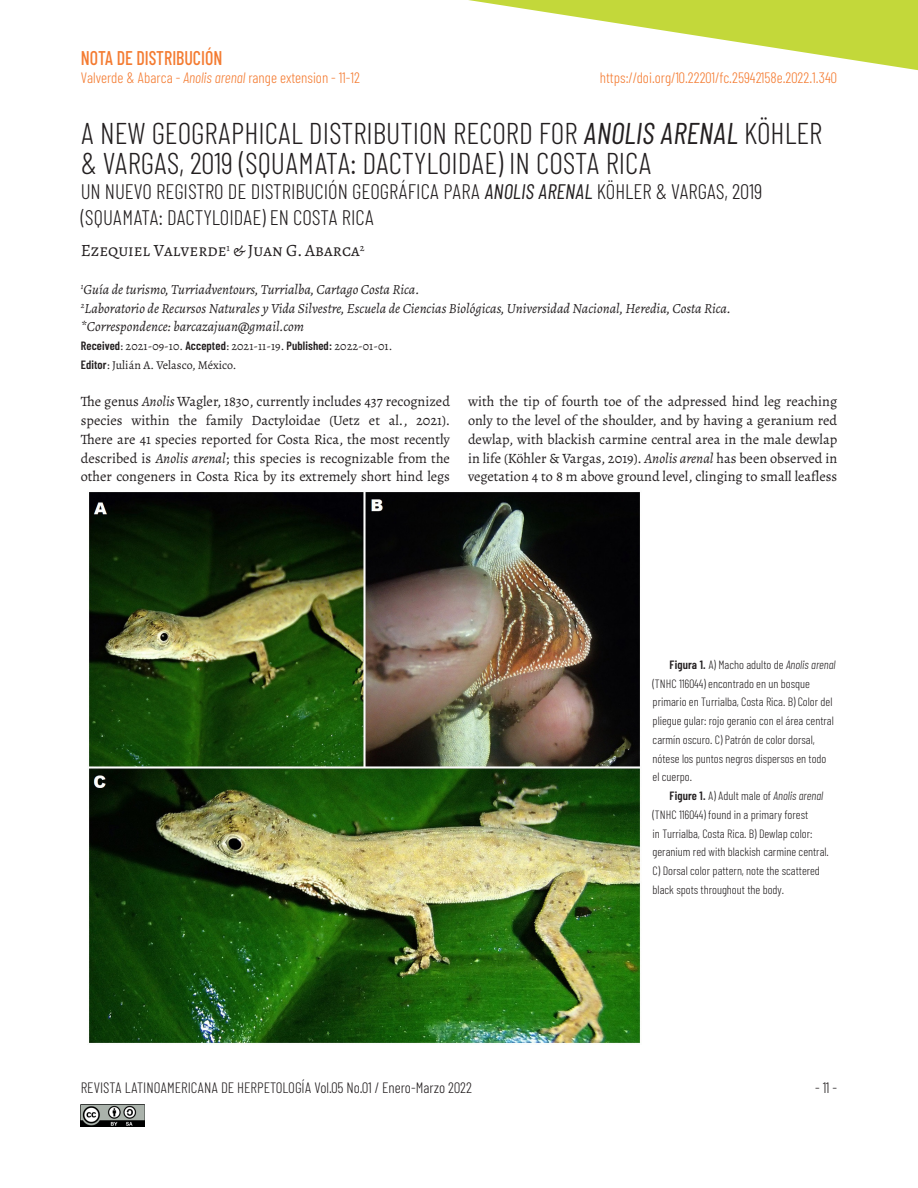
<style>
.page{position:relative;width:918px;height:1188px;background:#fff}
.page>*{position:absolute;margin:0;border:0;box-sizing:border-box;transform-origin:0 0}
._00-NOMBRE_ART{font:300 30px/30px "Barlow Condensed";color:#231f20}
._00-NOMBRE_ART_2ºIdi{font:300 21px/25.5px "Barlow Condensed";color:#231f20}
._04-HEAD_SECCION{font:500 19.8px "Barlow Condensed";color:#f47b31;scale:.91 1}
._01-autores_articulo{font:17.25px "Alegreya SC";color:#231f20}
._04-HEAD_izquierda{font:300 15px "Barlow Condensed";color:#f47b31}
._04-FOOT_izq{font:300 15px "Barlow Condensed";color:#231f20}
._04-folio{font:300 15px "Barlow Condensed";color:#231f20}
._02-txt_Artículo_1B{font:14.25px/18.8px "Alegreya";color:#231f20;text-align:justify}
._01-autores_notas{font:italic 13.95px "Alegreya";letter-spacing:.005em;color:#231f20}
._02-txt_pie_de_Foto{font:300 12px/18.8px "Barlow Condensed";color:#231f20}
._01-Reception_date{font:12px "Alegreya";letter-spacing:.005em;color:#231f20}
.s1{font-style:italic}
.s2{font-weight:400;font-style:italic}
.s3{font-family:"Barlow Condensed";font-weight:600}
.s4{font-weight:600}
</style>
<div class="page">
<img style="left:81px;top:1104px;width:64px;height:23px">
<svg style="left:468px;top:0;width:450px;height:70px"></svg>
<img style="left:89px;top:492px;width:552px;height:552px">
<p class="_04-HEAD_SECCION" style="left:81px;top:43px;width:157px">NOTA DE DISTRIBUCIÓN</p>
<p class="_04-HEAD_izquierda" style="left:81px;top:68px;width:281px">Valverde &amp; Abarca - <span class="s1">Anolis arenal</span> range extension - 11-12</p>
<p class="_04-HEAD_izquierda" style="left:600px;top:68px;width:239px">https://doi.org/10.22201/fc.25942158e.2022.1.340</p>
<p class="_00-NOMBRE_ART" style="left:81px;top:117px;width:743px">A NEW GEOGRAPHICAL DISTRIBUTION RECORD FOR <span class="s2">ANOLIS ARENAL</span> KÖHLER &amp; VARGAS, 2019 (SQUAMATA: DACTYLOIDAE) IN COSTA RICA</p>
<p class="_00-NOMBRE_ART_2ºIdi" style="left:81px;top:178px;width:683px">UN NUEVO REGISTRO DE DISTRIBUCIÓN GEOGRÁFICA PARA <span class="s2">ANOLIS ARENAL</span> KÖHLER &amp; VARGAS, 2019 (SQUAMATA: DACTYLOIDAE) EN COSTA RICA</p>
<p class="_01-autores_articulo" style="left:81px;top:240px;width:285px">Ezequiel Valverde<sup>1</sup> &amp; Juan G. Abarca<sup>2</sup></p>
<p class="_01-autores_notas" style="left:81px;top:280px;width:340px"><sup>1</sup>Guía de turismo, Turriadventours, Turrialba, Cartago Costa Rica.</p>
<p class="_01-autores_notas" style="left:81px;top:299px;width:652px"><sup>2</sup>Laboratorio de Recursos Naturales y Vida Silvestre, Escuela de Ciencias Biológicas, Universidad Nacional, Heredia, Costa Rica.</p>
<p class="_01-autores_notas" style="left:81px;top:317px;width:225px">*Correspondence: barcazajuan@gmail.com</p>
<p class="_01-Reception_date" style="left:81px;top:339px;width:313px"><span class="s3">Received</span>: 2021-09-10. <span class="s3">Accepted</span>: 2021-11-19. <span class="s3">Published:</span> 2022-01-01.</p>
<p class="_01-Reception_date" style="left:81px;top:357px;width:157px"><span class="s3">Editor</span>: Julián A. Velasco, México.</p>
<p class="_02-txt_Artículo_1B" style="left:81px;top:392px;width:371px">The genus <span class="s1">Anolis</span> Wagler, 1830, currently includes 437 recognized species within the family Dactyloidae (Uetz et al., 2021).<br>There are 41 species reported for Costa Rica, the most recently described is <span class="s1">Anolis arenal</span>; this species is recognizable from the other congeners in Costa Rica by its extremely short hind legs</p>
<p class="_02-txt_Artículo_1B" style="left:468px;top:392px;width:371px">with the tip of fourth toe of the adpressed hind leg reaching only to the level of the shoulder, and by having a geranium red dewlap, with blackish carmine central area in the male dewlap in life (Köhler &amp; Vargas, 2019). <span class="s1">Anolis arenal</span> has been observed in vegetation 4 to 8 m above ground level, clinging to small leafless</p>
<p class="_02-txt_pie_de_Foto" style="left:653px;top:655px;width:185px;text-indent:17px"><span class="s4">Figura 1.</span> A) Macho adulto de <span class="s1">Anolis arenal </span>(TNHC 116044) encontrado en un bosque primario en Turrialba, Costa Rica. B) Color del pliegue gular: rojo geranio con el área central carmín oscuro. C) Patrón de color dorsal, nótese los puntos negros dispersos en todo el cuerpo.</p>
<p class="_02-txt_pie_de_Foto" style="left:653px;top:786px;width:178px;text-indent:17px"><span class="s4">Figure 1.</span> A) Adult male of <span class="s1">Anolis arenal </span>(TNHC 116044) found in a primary forest<br>in Turrialba, Costa Rica. B) Dewlap color: geranium red with blackish carmine central.<br>C) Dorsal color pattern, note the scattered black spots throughout the body.</p>
<p class="_04-FOOT_izq" style="left:81px;top:1079px;width:393px">REVISTA LATINOAMERICANA DE HERPETOLOGÍA Vol.05 No.01 / Enero-Marzo 2022</p>
<p class="_04-folio" style="left:815px;top:1079px;width:24px">- 11 -</p>
</div>
